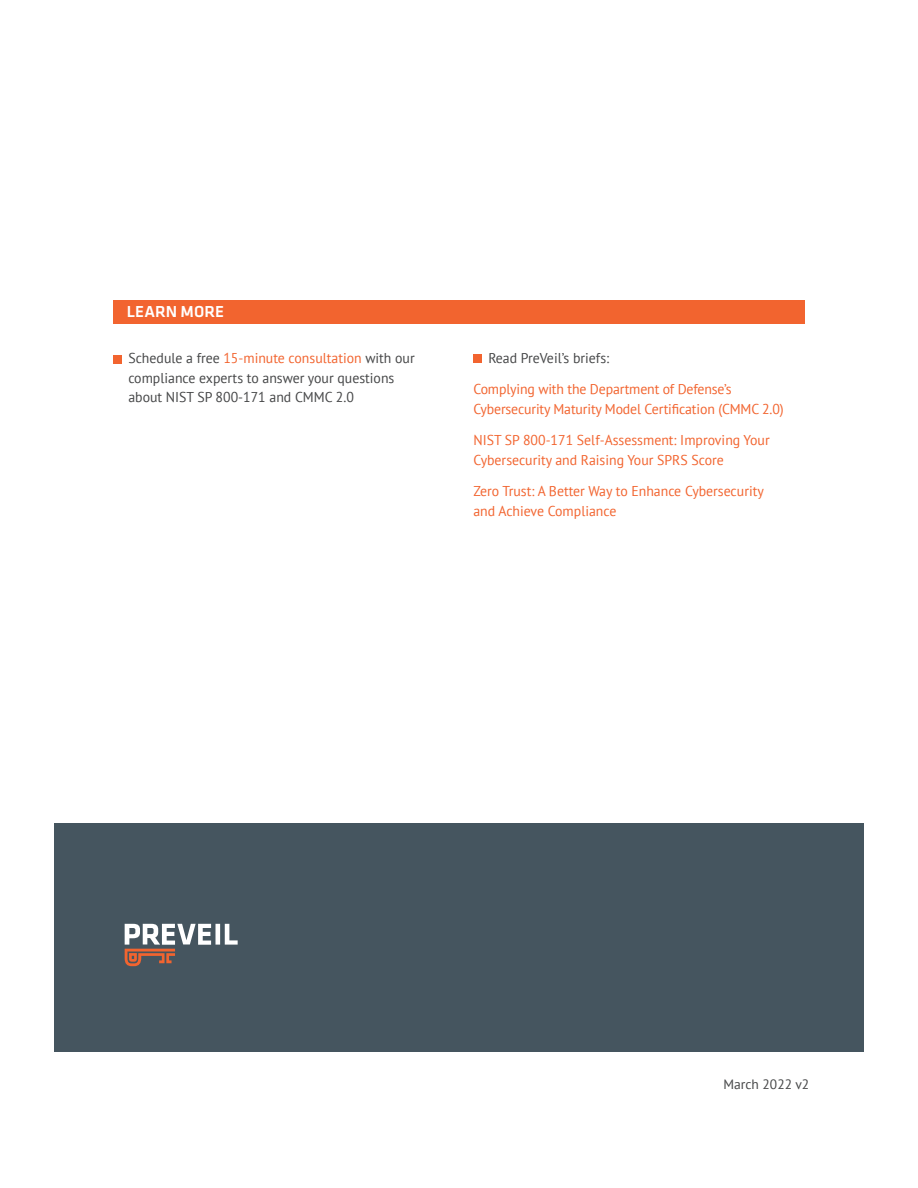
<style>
.page{position:relative;width:918px;height:1188px;background:#fff}
.page>*{position:absolute;margin:0;border:0;box-sizing:border-box;transform-origin:0 0}
.ChartHed{font:500 16.5px "Klavika";color:#fff}
.SidebarPTsans{font:14.25px/19.5px "PT Sans";color:#f2642f}
.SidebarPTsans-2{font:14.25px/19.5px "PT Sans";color:#454647}
.BodyText-PTsans{font:13.5px "PT Sans";color:#454647}
.s1{color:#f2642f}
</style>
<div class="page">
<div style="left:54px;top:823px;width:810px;height:229px;background:#45555f"></div>
<svg style="left:125px;top:924px;width:113px;height:42px"></svg>
<div style="left:113px;top:301px;width:692px;height:23px;background:#f2642f"></div>
<div style="left:113px;top:355px;width:9px;height:8px;background:#f2642f"></div>
<div style="left:473px;top:354px;width:9px;height:9px;background:#f2642f"></div>
<p class="ChartHed" style="left:127px;top:303px;width:99px">LEARN MORE</p>
<p class="SidebarPTsans-2" style="left:128px;top:348px;width:288px">Schedule a free <span class="s1">15-minute consultation</span> with our compliance experts to answer your questions about NIST SP 800-171 and CMMC 2.0</p>
<p class="SidebarPTsans-2" style="left:488px;top:348px;width:122px">Read PreVeil’s briefs:</p>
<p class="SidebarPTsans" style="left:473px;top:379px;width:312px">Complying with the Department of Defense’s<br>Cybersecurity Maturity Model Certification (CMMC 2.0)</p>
<p class="SidebarPTsans" style="left:473px;top:430px;width:298px">NIST SP 800-171 Self-Assessment: Improving Your<br>Cybersecurity and Raising Your SPRS Score</p>
<p class="SidebarPTsans" style="left:473px;top:481px;width:292px">Zero Trust: A Better Way to Enhance Cybersecurity and Achieve Compliance</p>
<p class="BodyText-PTsans" style="left:724px;top:1076px;width:87px">March 2022 v2</p>
</div>
